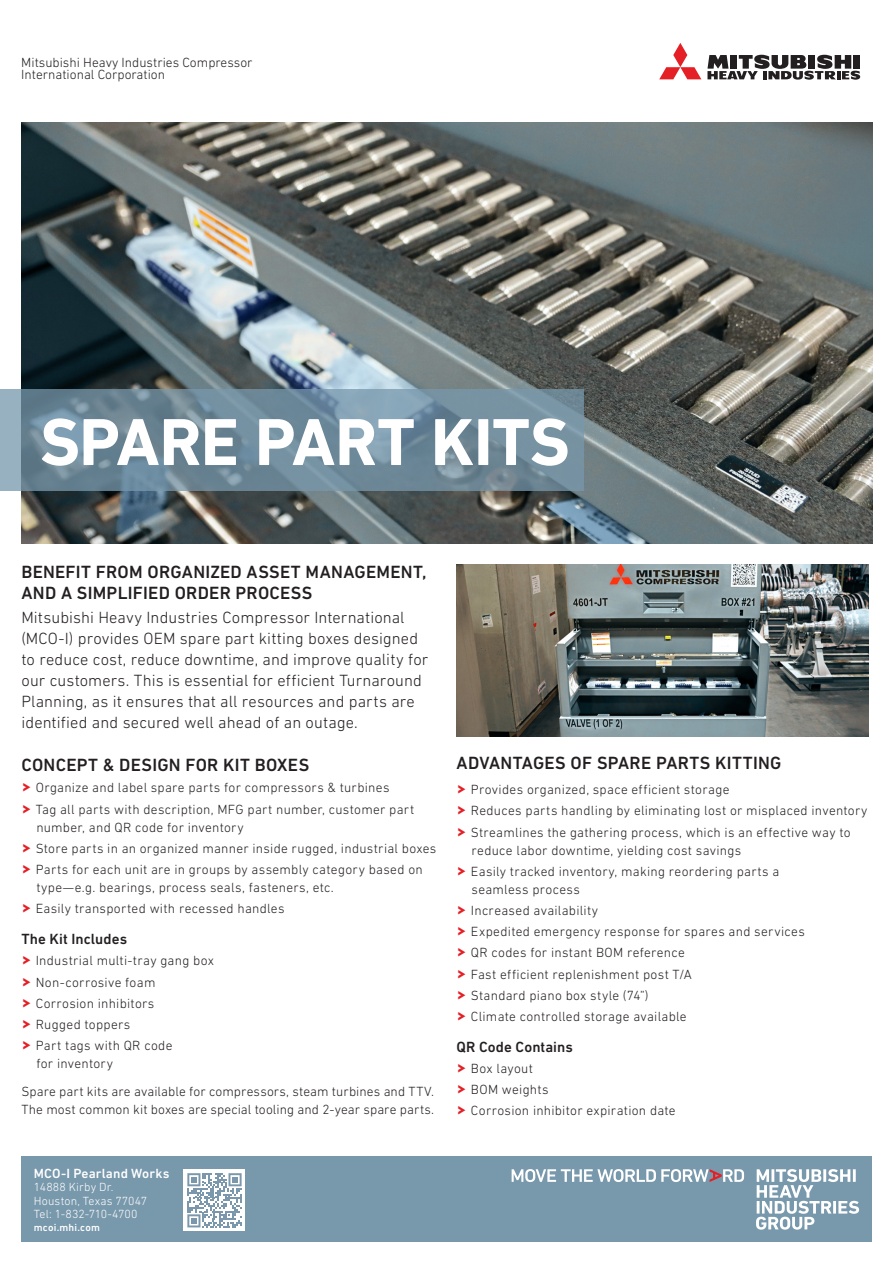
<style>
.page{position:relative;width:893px;height:1263px;background:#fff}
.page>*{position:absolute;margin:0;border:0;box-sizing:border-box;transform-origin:0 0}
.MHI_Leaflet_MAIN_BIG_TITLE{font:700 67.5px "DIN Next LT Pro";letter-spacing:-.005em;color:#fff}
.MHI_Leaflet_Title_1{font:500 18px/21.6px "DIN Next LT Pro";letter-spacing:.015em;color:#231f20}
.MHI_Leaflet_Copy{font:500 18px "DIN Next LT Pro";letter-spacing:.02em;color:#231f20}
.MHI_Leaflet_Intro{font:300 16.5px/21px "DIN Next LT Pro";letter-spacing:.005em;color:#231f20}
.MHI_Leaflet_Title_2{font:500 15px "DIN Next LT Pro";letter-spacing:.005em;color:#231f20}
.MHI_Leaflet_Copy-2{font:300 13.5px/18px "DIN Next LT Pro";letter-spacing:.02em;color:#231f20}
.MHI_Leaflet_Copy-3{font:300 13.5px "DIN Next LT Pro";color:#231f20}
.t1{font:500 13.5px "DIN Next LT Pro";letter-spacing:.01em;color:#fff}
.t2{font:300 12px "DIN Next LT Pro";letter-spacing:.01em;color:#fff}
.t3{font:500 10.5px "DIN Next LT Pro";letter-spacing:.015em;color:#fff}
.s1{font-weight:700;font-size:18px;color:#e41f25}
</style>
<div class="page">
<div style="left:21px;top:1156px;width:851px;height:86px;background:#7898ac"></div>
<svg style="left:756px;top:1169px;width:103px;height:61px"></svg>
<svg style="left:512px;top:1169px;width:232px;height:13px"></svg>
<img style="left:21px;top:122px;width:851px;height:422px">
<svg style="left:0;top:390px;width:583px;height:101px;background:#718c9d"></svg>
<img style="left:457px;top:564px;width:411px;height:172px">
<svg style="left:707px;top:55px;width:153px;height:25px"></svg>
<svg style="left:659px;top:43px;width:42px;height:36px"></svg>
<div style="left:184px;top:1169px;width:61px;height:62px;background:#fff"></div>
<svg style="left:187px;top:1173px;width:55px;height:54px"></svg>
<p class="MHI_Leaflet_Copy-3" style="left:21px;top:55px;width:233px">Mitsubishi Heavy Industries Compressor</p>
<p class="MHI_Leaflet_Copy-3" style="left:21px;top:67px;width:145px">International Corporation</p>
<p class="MHI_Leaflet_MAIN_BIG_TITLE" style="left:40px;top:403px;width:531px">SPARE PART KITS</p>
<p class="MHI_Leaflet_Title_1" style="left:21px;top:560px;width:406px">BENEFIT FROM ORGANIZED ASSET MANAGEMENT,<br>AND A SIMPLIFIED ORDER PROCESS</p>
<p class="MHI_Leaflet_Intro" style="left:21px;top:607px;width:408px">Mitsubishi Heavy Industries Compressor International (MCO-I) provides OEM spare part kitting boxes designed to reduce cost, reduce downtime, and improve quality for our customers. This is essential for efficient Turnaround Planning, as it ensures that all resources and parts are identified and secured well ahead of an outage.</p>
<p class="MHI_Leaflet_Title_1" style="left:21px;top:754px;width:289px">CONCEPT &amp; DESIGN FOR KIT BOXES</p>
<p class="MHI_Leaflet_Copy-2" style="left:21px;top:779px;width:370px"><span class="s1">›</span> Organize and label spare parts for compressors &amp; turbines</p>
<p class="MHI_Leaflet_Copy-2" style="left:36px;top:800px;width:379px;text-indent:-15px"><span class="s1">›</span> Tag all parts with description, MFG part number, customer part number, and QR code for inventory</p>
<p class="MHI_Leaflet_Copy-2" style="left:21px;top:839px;width:416px"><span class="s1">›</span> Store parts in an organized manner inside rugged, industrial boxes</p>
<p class="MHI_Leaflet_Copy-2" style="left:36px;top:860px;width:388px;text-indent:-15px"><span class="s1">›</span> Parts for each unit are in groups by assembly category based on type—e.g. bearings, process seals, fasteners, etc.</p>
<p class="MHI_Leaflet_Copy-2" style="left:21px;top:899px;width:265px"><span class="s1">›</span> Easily transported with recessed handles</p>
<p class="MHI_Leaflet_Title_2" style="left:21px;top:930px;width:107px">The Kit Includes</p>
<p class="MHI_Leaflet_Copy-2" style="left:21px;top:951px;width:194px"><span class="s1">›</span> Industrial multi-tray gang box</p>
<p class="MHI_Leaflet_Copy-2" style="left:21px;top:973px;width:136px"><span class="s1">›</span> Non-corrosive foam</p>
<p class="MHI_Leaflet_Copy-2" style="left:21px;top:994px;width:134px"><span class="s1">›</span> Corrosion inhibitors</p>
<p class="MHI_Leaflet_Copy-2" style="left:21px;top:1015px;width:111px"><span class="s1">›</span> Rugged toppers</p>
<p class="MHI_Leaflet_Copy-2" style="left:36px;top:1036px;width:138px;text-indent:-15px"><span class="s1">›</span> Part tags with QR code for inventory</p>
<p class="MHI_Leaflet_Copy-2" style="left:21px;top:1082px;width:414px">Spare part kits are available for compressors, steam turbines and TTV.<br>The most common kit boxes are special tooling and 2-year spare parts.</p>
<p class="t1" style="left:34px;top:1165px;width:137px">MCO-I Pearland Works</p>
<p class="t2" style="left:34px;top:1180px;width:81px">14888 Kirby Dr.</p>
<p class="t2" style="left:34px;top:1194px;width:115px">Houston, Texas 77047</p>
<p class="t2" style="left:34px;top:1207px;width:105px">Tel: 1-832-710-4700</p>
<p class="t3" style="left:34px;top:1221px;width:67px">mcoi.mhi.com</p>
<p class="MHI_Leaflet_Copy" style="left:457px;top:753px;width:326px">ADVANTAGES OF SPARE PARTS KITTING</p>
<p class="MHI_Leaflet_Copy-2" style="left:457px;top:780px;width:274px"><span class="s1">›</span> Provides organized, space efficient storage</p>
<p class="MHI_Leaflet_Copy-2" style="left:457px;top:802px;width:412px"><span class="s1">›</span> Reduces parts handling by eliminating lost or misplaced inventory</p>
<p class="MHI_Leaflet_Copy-2" style="left:471px;top:823px;width:381px;text-indent:-15px"><span class="s1">›</span> Streamlines the gathering process, which is an effective way to reduce labor downtime, yielding cost savings</p>
<p class="MHI_Leaflet_Copy-2" style="left:471px;top:862px;width:309px;text-indent:-15px"><span class="s1">›</span> Easily tracked inventory, making reordering parts a seamless process</p>
<p class="MHI_Leaflet_Copy-2" style="left:457px;top:901px;width:143px"><span class="s1">›</span> Increased availability</p>
<p class="MHI_Leaflet_Copy-2" style="left:457px;top:922px;width:350px"><span class="s1">›</span> Expedited emergency response for spares and services</p>
<p class="MHI_Leaflet_Copy-2" style="left:457px;top:944px;width:230px"><span class="s1">›</span> QR codes for instant BOM reference</p>
<p class="MHI_Leaflet_Copy-2" style="left:457px;top:965px;width:237px"><span class="s1">›</span> Fast efficient replenishment post T/A</p>
<p class="MHI_Leaflet_Copy-2" style="left:457px;top:986px;width:194px"><span class="s1">›</span> Standard piano box style (74”)</p>
<p class="MHI_Leaflet_Copy-2" style="left:457px;top:1007px;width:232px"><span class="s1">›</span> Climate controlled storage available</p>
<p class="MHI_Leaflet_Title_2" style="left:457px;top:1038px;width:118px">QR Code Contains</p>
<p class="MHI_Leaflet_Copy-2" style="left:457px;top:1059px;width:78px"><span class="s1">›</span> Box layout</p>
<p class="MHI_Leaflet_Copy-2" style="left:457px;top:1080px;width:93px"><span class="s1">›</span> BOM weights</p>
<p class="MHI_Leaflet_Copy-2" style="left:457px;top:1102px;width:221px"><span class="s1">›</span> Corrosion inhibitor expiration date</p>
</div>
